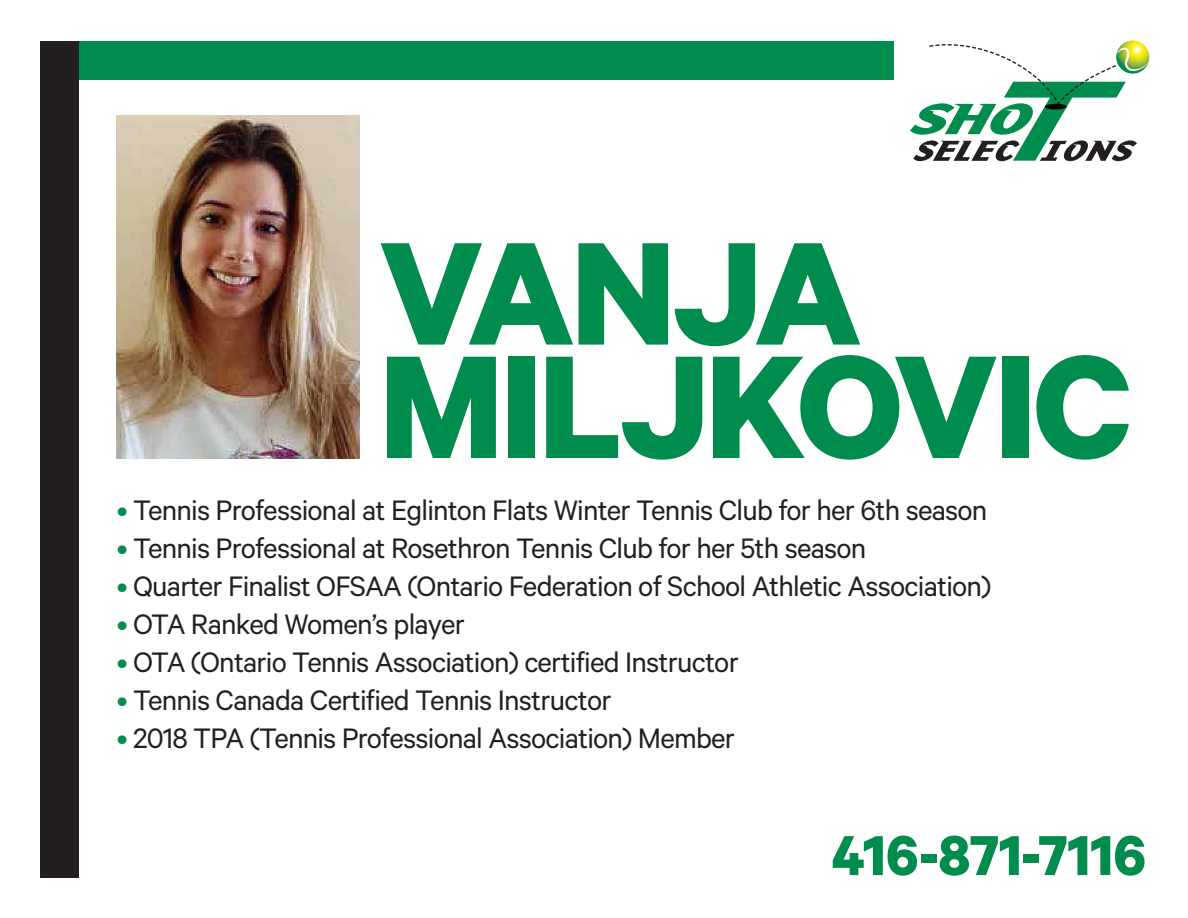
<style>
.page{position:relative;width:1188px;height:918px;background:#fff}
.page>*{position:absolute;margin:0;border:0;box-sizing:border-box;transform-origin:0 0}
.t1{font:700 165px "Calibre";letter-spacing:-.02em;color:#008c4c}
.t2{font:700 63.3px "Calibre";letter-spacing:-.005em;color:#008c4c}
.t3{font:31.65px "Calibre";letter-spacing:-.025em;color:#231f20}
.s1{color:#008c4c}
</style>
<div class="page">
<div style="left:41px;top:41px;width:853px;height:39px;background:#008c4c"></div>
<div style="left:40px;top:41px;width:39px;height:837px;background:#231f20"></div>
<img style="left:117px;top:116px;width:243px;height:343px">
<svg style="left:910px;top:40px;width:238px;height:121px"></svg>
<p class="t1" style="left:379px;top:192px;width:483px">VANJA</p>
<p class="t1" style="left:379px;top:306px;width:754px">MILJKOVIC</p>
<p class="t3" style="left:117px;top:492px;width:872px"><span class="s1">•</span> Tennis Professional at Eglinton Flats Winter Tennis Club for her 6th season</p>
<p class="t3" style="left:117px;top:530px;width:751px"><span class="s1">•</span> Tennis Professional at Rosethron Tennis Club for her 5th season</p>
<p class="t3" style="left:117px;top:568px;width:876px"><span class="s1">•</span> Quarter Finalist OFSAA (Ontario Federation of School Athletic Association)</p>
<p class="t3" style="left:117px;top:606px;width:350px"><span class="s1">•</span> OTA Ranked Women’s player</p>
<p class="t3" style="left:117px;top:644px;width:624px"><span class="s1">•</span> OTA (Ontario Tennis Association) certified Instructor</p>
<p class="t3" style="left:117px;top:682px;width:496px"><span class="s1">•</span> Tennis Canada Certified Tennis Instructor</p>
<p class="t3" style="left:117px;top:720px;width:620px"><span class="s1">•</span> 2018 TPA (Tennis Professional Association) Member</p>
<p class="t2" style="left:832px;top:817px;width:316px">416-871-7116</p>
</div>
